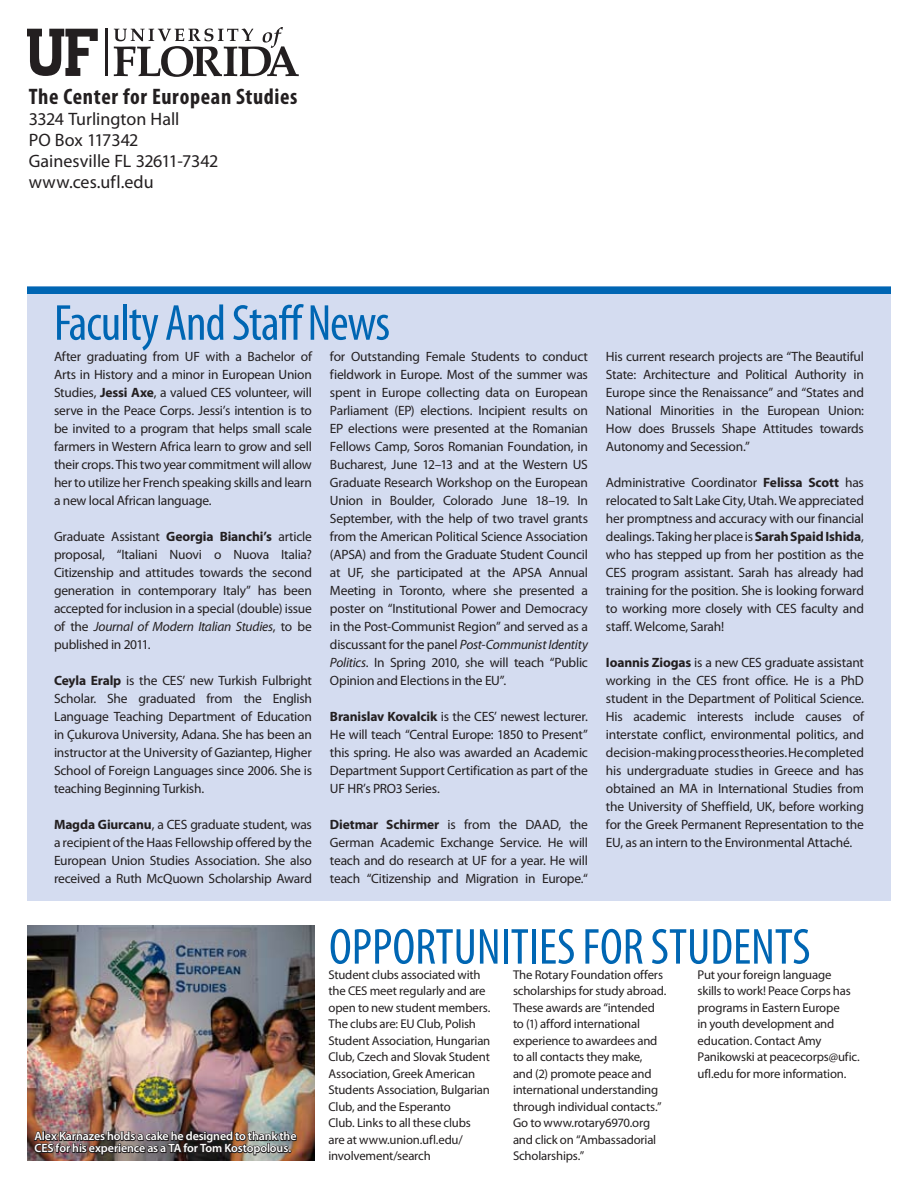
<style>
.page{position:relative;width:918px;height:1188px;background:#fff}
.page>*{position:absolute;margin:0;border:0;box-sizing:border-box;transform-origin:0 0}
.t1{font:condensed 51px "Myriad Pro";letter-spacing:-.02em;color:#0066b3}
.t2{font:700 condensed 22.5px "Myriad Pro";letter-spacing:.03em;color:#231f20}
.t3{font:18px/21px "Myriad Pro";color:#231f20}
.t4{font:13.5px/18px "Myriad Pro";letter-spacing:-.015em;color:#231f20;text-align:justify}
.t5{font:12.75px/16.5px "Myriad Pro";letter-spacing:-.015em;color:#231f20}
.t6{font:600 12px/12px "Myriad Pro";letter-spacing:-.01em;color:#fff}
.s1{font-style:italic}
.s2{font-weight:700}
</style>
<div class="page">
<div style="left:27px;top:286px;width:864px;height:615px;background:#d4dcf0"></div>
<div style="left:27px;top:286px;width:864px;height:8px;background:#0066b3"></div>
<svg style="left:27px;top:29px;width:71px;height:47px"></svg>
<hr style="left:105px;top:29px;width:2px;height:47px;background:#231f20">
<svg style="left:114px;top:27px;width:185px;height:50px"></svg>
<img style="left:27px;top:925px;width:288px;height:236px">
<img style="left:33px;top:1121px;width:265px;height:36px">
<h2 class="t2" style="left:29px;top:83px;width:270px">The Center for European Studies</h2>
<h3 class="t3" style="left:29px;top:109px;width:191px">3324 Turlington Hall<br>PO Box 117342<br>Gainesville FL 32611-7342 www.ces.ufl.edu</h3>
<h1 class="t1" style="left:54px;top:292px;width:338px">FACULTY AND STAFF NEWS</h1>
<p class="t4" style="left:330px;top:348px;width:260px">for Outstanding Female Students to conduct fieldwork in Europe. Most of the summer was spent in Europe collecting data on European Parliament (EP) elections. Incipient results on EP elections were presented at the Romanian Fellows Camp, Soros Romanian Foundation, in Bucharest, June 12–13 and at the Western US Graduate Research Workshop on the European Union in Boulder, Colorado June 18–19. In September, with the help of two travel grants from the American Political Science Association (APSA) and from the Graduate Student Council at UF, she participated at the APSA Annual Meeting in Toronto, where she presented a poster on “Institutional Power and Democracy in the Post-Communist Region” and served as a discussant for the panel <span class="s1">Post-Communist Identity Politics</span>. In Spring 2010, she will teach “Public Opinion and Elections in the EU”.</p>
<p class="t4" style="left:330px;top:708px;width:259px"><span class="s2">Branislav Kovalcik</span> is the CES’ newest lecturer.<br>He will teach “Central Europe: 1850 to Present” this spring. He also was awarded an Academic Department Support Certification as part of the UF HR’s PRO3 Series.</p>
<p class="t4" style="left:330px;top:816px;width:259px"><span class="s2">Dietmar Schirmer</span> is from the DAAD, the German Academic Exchange Service. He will teach and do research at UF for a year. He will teach “Citizenship and Migration in Europe.“</p>
<p class="t4" style="left:54px;top:348px;width:260px">After graduating from UF with a Bachelor of Arts in History and a minor in European Union Studies, <span class="s2">Jessi Axe</span>, a valued CES volunteer, will serve in the Peace Corps. Jessi’s intention is to be invited to a program that helps small scale farmers in Western Africa learn to grow and sell their crops. This two year commitment will allow her to utilize her French speaking skills and learn a new local African language.</p>
<p class="t4" style="left:54px;top:528px;width:259px">Graduate Assistant <span class="s2">Georgia Bianchi’s</span> article proposal, “Italiani Nuovi o Nuova Italia?<br>Citizenship and attitudes towards the second generation in contemporary Italy” has been accepted for inclusion in a special (double) issue of the <span class="s1">Journal of Modern Italian Studies</span>, to be published in 2011.</p>
<p class="t4" style="left:54px;top:672px;width:260px"><span class="s2">Ceyla Eralp</span> is the CES’ new Turkish Fulbright Scholar. She graduated from the English Language Teaching Department of Education in Çukurova University, Adana. She has been an instructor at the University of Gaziantep, Higher School of Foreign Languages since 2006. She is teaching Beginning Turkish.</p>
<p class="t4" style="left:54px;top:816px;width:260px"><span class="s2">Magda Giurcanu</span>, a CES graduate student, was a recipient of the Haas Fellowship offered by the European Union Studies Association. She also received a Ruth McQuown Scholarship Award</p>
<p class="t4" style="left:606px;top:348px;width:260px">His current research projects are “The Beautiful State: Architecture and Political Authority in Europe since the Renaissance” and “States and National Minorities in the European Union:<br>How does Brussels Shape Attitudes towards Autonomy and Secession.”</p>
<p class="t4" style="left:606px;top:474px;width:259px">Administrative Coordinator <span class="s2">Felissa Scott</span> has relocated to Salt Lake City, Utah. We appreciated her promptness and accuracy with our financial dealings. Taking her place is <span class="s2">Sarah Spaid Ishida</span>, who has stepped up from her postition as the CES program assistant. Sarah has already had training for the position. She is looking forward to working more closely with CES faculty and staff. Welcome, Sarah!</p>
<p class="t4" style="left:606px;top:654px;width:260px"><span class="s2">Ioannis Ziogas</span> is a new CES graduate assistant working in the CES front office. He is a PhD student in the Department of Political Science.<br>His academic interests include causes of interstate conflict, environmental politics, and decision-making process theories. He completed his undergraduate studies in Greece and has obtained an MA in International Studies from the University of Sheffield, UK, before working for the Greek Permanent Representation to the EU, as an intern to the Environmental Attaché.</p>
<p class="t6" style="left:34px;top:1130px;width:264px">Alex Karnazes holds a cake he designed to thank the<br>CES for his experience as a TA for Tom Kostopolous.</p>
<h1 class="t1" style="left:329px;top:916px;width:42px">OPPORTUNITIES</h1>
<h1 class="t1" style="left:582px;top:916px;width:108px">FOR STUDENTS</h1>
<p class="t5" style="left:328px;top:966px;width:164px">Student clubs associated with the CES meet regularly and are open to new student members.<br>The clubs are: EU Club, Polish<br>Student Association, Hungarian<br>Club, Czech and Slovak Student<br>Association, Greek American<br>Students Association, Bulgarian<br>Club, and the Esperanto<br>Club. Links to all these clubs<br>are at www.union.ufl.edu/ involvement/search</p>
<p class="t5" style="left:513px;top:966px;width:155px">The Rotary Foundation offers scholarships for study abroad.<br>These awards are “intended to (1) afford international experience to awardees and to all contacts they make,<br>and (2) promote peace and international understanding through individual contacts.”<br>Go to www.rotary6970.org and click on “Ambassadorial<br>Scholarships.”</p>
<p class="t5" style="left:698px;top:966px;width:164px">Put your foreign language<br>skills to work! Peace Corps has programs in Eastern Europe<br>in youth development and education. Contact Amy<br>Panikowski at peacecorps@ufic. ufl.edu for more information.</p>
</div>
